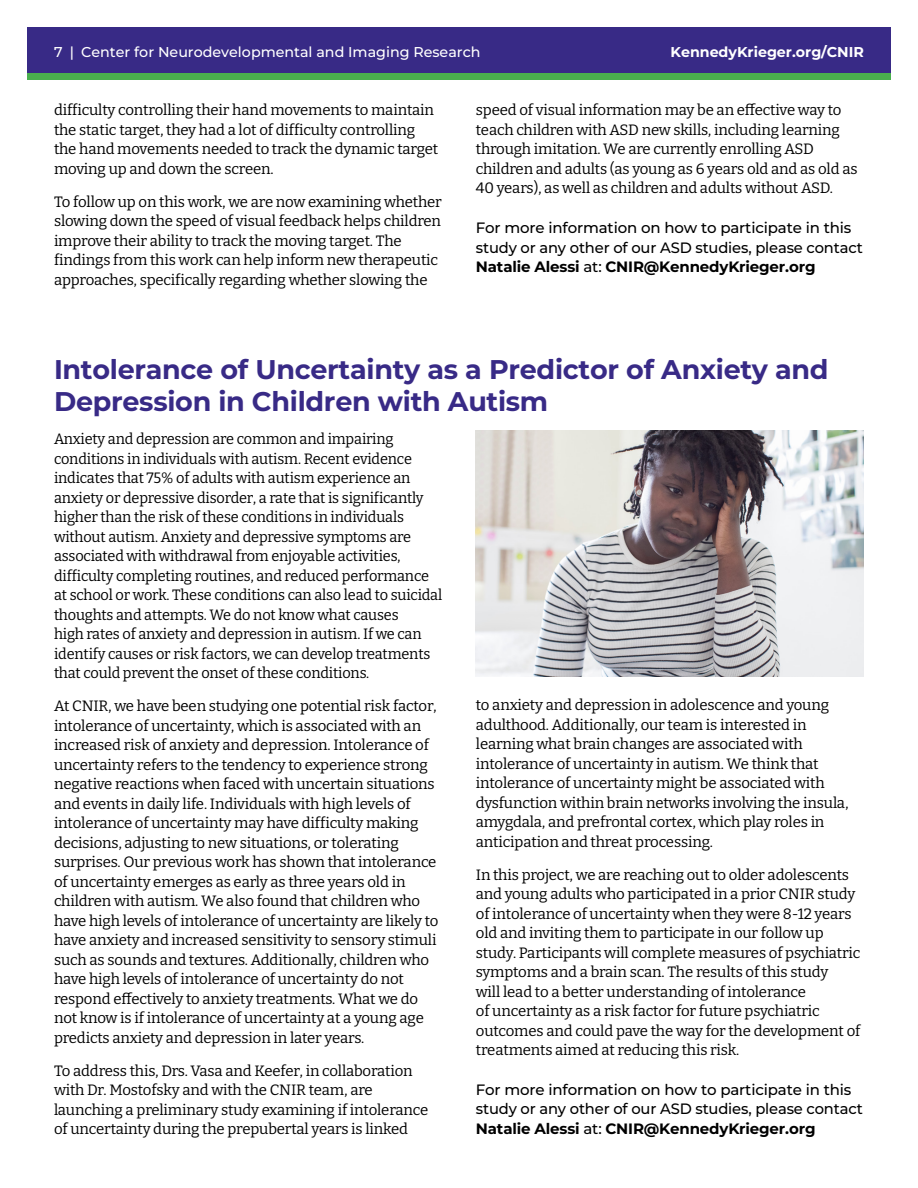
<style>
.page{position:relative;width:918px;height:1188px;background:#fff}
.page>*{position:absolute;margin:0;border:0;box-sizing:border-box;transform-origin:0 0}
.t1{font:100 27px/32.4px "Montserrat";letter-spacing:-.01em;color:#382a86}
.t2{font:100 15px/19.5px "Bitter";letter-spacing:-.01em;color:#000}
.t3{font:100 15px/19.5px "Montserrat";letter-spacing:-.01em;color:#000}
.t4{font:100 14.25px "Montserrat";color:#fff}
</style>
<div class="page">
<img style="left:476px;top:430px;width:388px;height:246px">
<div style="left:27px;top:27px;width:864px;height:47px;background:#382a86"></div>
<div style="left:27px;top:74px;width:864px;height:6px;background:#4aaf4e"></div>
<p class="t4" style="left:54px;top:43px;width:428px">7 | Center for Neurodevelopmental and Imaging Research</p>
<p class="t4" style="left:670px;top:43px;width:195px">KennedyKrieger.org/CNIR</p>
<p class="t2" style="left:54px;top:100px;width:386px">difficulty controlling their hand movements to maintain the static target, they had a lot of difficulty controlling the hand movements needed to track the dynamic target moving up and down the screen.</p>
<p class="t2" style="left:54px;top:192px;width:389px">To follow up on this work, we are now examining whether slowing down the speed of visual feedback helps children improve their ability to track the moving target. The findings from this work can help inform new therapeutic approaches, specifically regarding whether slowing the</p>
<p class="t2" style="left:476px;top:100px;width:383px">speed of visual information may be an effective way to teach children with ASD new skills, including learning through imitation. We are currently enrolling ASD children and adults (as young as 6 years old and as old as 40 years), as well as children and adults without ASD.</p>
<p class="t3" style="left:476px;top:218px;width:388px">For more information on how to participate in this study or any other of our ASD studies, please contact<br>Natalie Alessi at: CNIR@KennedyKrieger.org</p>
<h1 class="t1" style="left:54px;top:352px;width:776px">Intolerance of Uncertainty as a Predictor of Anxiety and<br>Depression in Children with Autism</h1>
<p class="t2" style="left:54px;top:429px;width:390px">Anxiety and depression are common and impairing conditions in individuals with autism. Recent evidence indicates that 75% of adults with autism experience an anxiety or depressive disorder, a rate that is significantly higher than the risk of these conditions in individuals without autism. Anxiety and depressive symptoms are associated with withdrawal from enjoyable activities, difficulty completing routines, and reduced performance at school or work. These conditions can also lead to suicidal thoughts and attempts. We do not know what causes<br>high rates of anxiety and depression in autism. If we can identify causes or risk factors, we can develop treatments that could prevent the onset of these conditions.</p>
<p class="t2" style="left:54px;top:696px;width:386px">At CNIR, we have been studying one potential risk factor, intolerance of uncertainty, which is associated with an increased risk of anxiety and depression. Intolerance of uncertainty refers to the tendency to experience strong negative reactions when faced with uncertain situations and events in daily life. Individuals with high levels of intolerance of uncertainty may have difficulty making decisions, adjusting to new situations, or tolerating surprises. Our previous work has shown that intolerance of uncertainty emerges as early as three years old in children with autism. We also found that children who have high levels of intolerance of uncertainty are likely to have anxiety and increased sensitivity to sensory stimuli such as sounds and textures. Additionally, children who have high levels of intolerance of uncertainty do not respond effectively to anxiety treatments. What we do not know is if intolerance of uncertainty at a young age predicts anxiety and depression in later years.</p>
<p class="t2" style="left:54px;top:1060px;width:376px">To address this, Drs. Vasa and Keefer, in collaboration with Dr. Mostofsky and with the CNIR team, are launching a preliminary study examining if intolerance of uncertainty during the prepubertal years is linked</p>
<p class="t2" style="left:476px;top:695px;width:374px">to anxiety and depression in adolescence and young adulthood. Additionally, our team is interested in learning what brain changes are associated with intolerance of uncertainty in autism. We think that intolerance of uncertainty might be associated with dysfunction within brain networks involving the insula, amygdala, and prefrontal cortex, which play roles in anticipation and threat processing.</p>
<p class="t2" style="left:476px;top:864px;width:386px">In this project, we are reaching out to older adolescents and young adults who participated in a prior CNIR study of intolerance of uncertainty when they were 8-12 years old and inviting them to participate in our follow up study. Participants will complete measures of psychiatric symptoms and a brain scan. The results of this study<br>will lead to a better understanding of intolerance<br>of uncertainty as a risk factor for future psychiatric outcomes and could pave the way for the development of treatments aimed at reducing this risk.</p>
<p class="t3" style="left:476px;top:1079px;width:388px">For more information on how to participate in this study or any other of our ASD studies, please contact<br>Natalie Alessi at: CNIR@KennedyKrieger.org</p>
</div>
